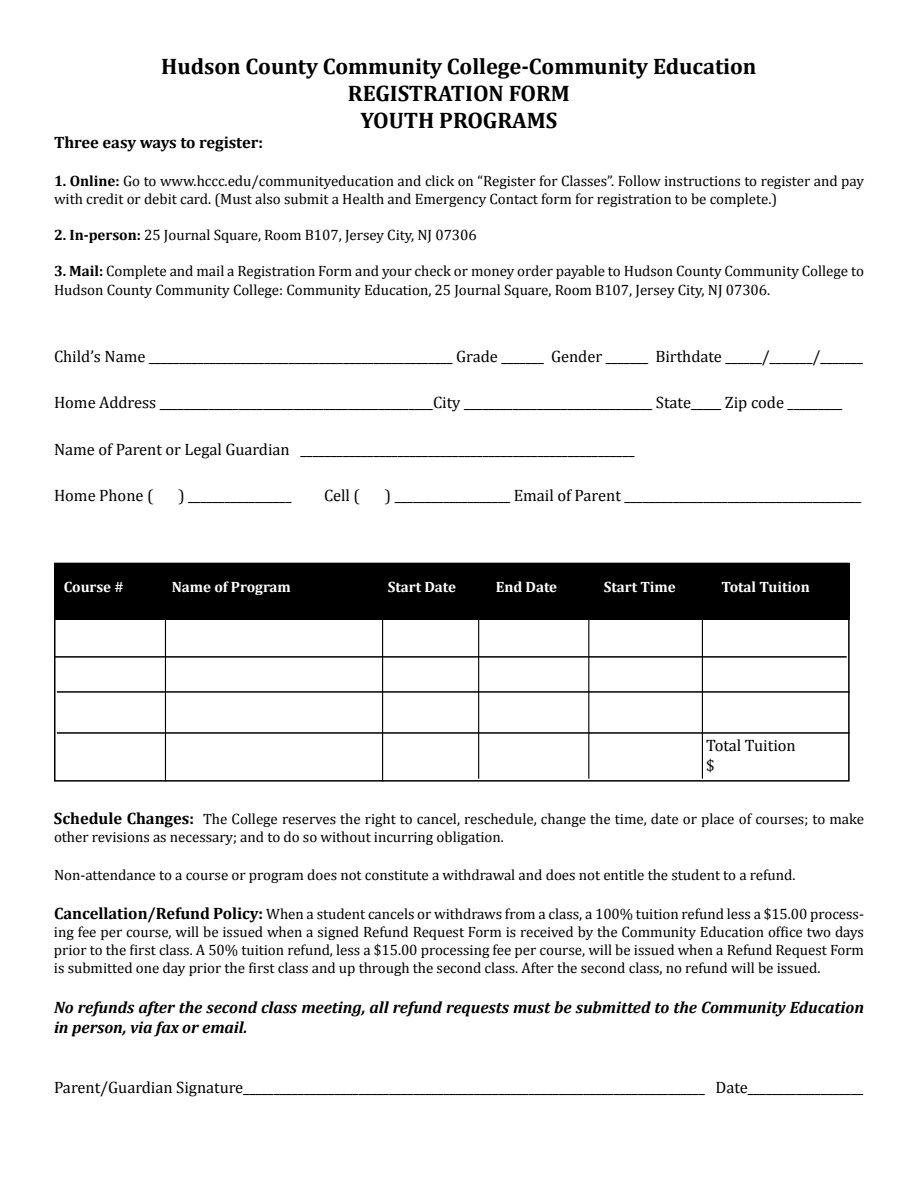
<style>
.page{position:relative;width:918px;height:1188px;background:#fff}
.page>*{position:absolute;margin:0;border:0;box-sizing:border-box;transform-origin:0 0}
.t1{font:700 22.5px/27px "Cambria";letter-spacing:-.005em;color:#000;text-align:center}
.t2{font:16.5px/19.8px "Cambria";letter-spacing:-.005em;color:#000}
.t3{font:italic 700 16.5px/19.8px "Cambria";letter-spacing:-.005em;color:#000}
.t4{font:700 16.5px "Cambria";letter-spacing:-.005em;color:#000}
.t5{font:15px/18px "Cambria";letter-spacing:-.005em;color:#000}
.t6{font:700 15px "Cambria";letter-spacing:-.005em;color:#fff}
.s1{font-weight:700}
.s2{font-weight:700;font-size:16.5px}
</style>
<div class="page">
<div style="left:55px;top:563px;width:795px;height:57px;background:#000"></div>
<div style="left:54px;top:563px;width:796px;height:219px;border:2px solid #000"></div>
<hr style="left:165px;top:563px;width:1px;height:219px;background:#000">
<hr style="left:382px;top:563px;width:1px;height:219px;background:#000">
<hr style="left:478px;top:563px;width:1px;height:216px;background:#000">
<hr style="left:588px;top:563px;width:1px;height:216px;background:#000">
<hr style="left:702px;top:563px;width:1px;height:216px;background:#000">
<hr style="left:54px;top:656px;width:793px;height:2px;background:#000">
<hr style="left:57px;top:691px;width:793px;height:2px;background:#000">
<hr style="left:57px;top:732px;width:793px;height:2px;background:#000">
<h1 class="t1" style="left:161px;top:52px;width:597px">Hudson County Community College-Community Education<br>REGISTRATION FORM<br>YOUTH PROGRAMS</h1>
<p class="t4" style="left:54px;top:130px;width:210px">Three easy ways to register:</p>
<p class="t5" style="left:54px;top:171px;width:812px"><span class="s1">1. Online:</span> Go to www.hccc.edu/communityeducation and click on “Register for Classes”. Follow instructions to register and pay with credit or debit card. (Must also submit a Health and Emergency Contact form for registration to be complete.)</p>
<p class="t5" style="left:54px;top:225px;width:424px"><span class="s1">2. In-person:</span> 25 Journal Square, Room B107, Jersey City, NJ 07306</p>
<p class="t5" style="left:54px;top:260px;width:811px;line-height:19.8px"><span class="s1">3. Mail:</span> Complete and mail a Registration Form and your check or money order payable to Hudson County Community College to<br>Hudson County Community College: Community Education, 25 Journal Square, Room B107, Jersey City, NJ 07306.</p>
<p class="t2" style="left:54px;top:346px;width:811px">Child’s Name __________________________________________________ Grade _______ Gender _______ Birthdate ______/_______/_______</p>
<p class="t2" style="left:54px;top:393px;width:790px">Home Address _____________________________________________City _______________________________ State_____ Zip code _________</p>
<p class="t2" style="left:54px;top:439px;width:582px">Name of Parent or Legal Guardian _______________________________________________________</p>
<p class="t2" style="left:54px;top:486px;width:101px">Home Phone (</p>
<p class="t2" style="left:178px;top:486px;width:115px">) _________________</p>
<p class="t2" style="left:324px;top:486px;width:37px">Cell (</p>
<p class="t2" style="left:385px;top:486px;width:478px">) ___________________ Email of Parent _______________________________________</p>
<p class="t6" style="left:64px;top:577px;width:62px">Course #</p>
<p class="t6" style="left:172px;top:577px;width:121px">Name of Program</p>
<p class="t6" style="left:388px;top:577px;width:70px">Start Date</p>
<p class="t6" style="left:496px;top:577px;width:63px">End Date</p>
<p class="t6" style="left:604px;top:577px;width:74px">Start Time</p>
<p class="t6" style="left:722px;top:577px;width:90px">Total Tuition</p>
<p class="t2" style="left:706px;top:736px;width:91px">Total Tuition $</p>
<p class="t5" style="left:54px;top:810px;width:812px"><span class="s2">Schedule Changes:</span> The College reserves the right to cancel, reschedule, change the time, date or place of courses; to make other revisions as necessary; and to do so without incurring obligation.</p>
<p class="t5" style="left:54px;top:866px;width:743px">Non-attendance to a course or program does not constitute a withdrawal and does not entitle the student to a refund.</p>
<p class="t5" style="left:54px;top:905px;width:812px;text-align:justify"><span class="s2">Cancellation/Refund Policy:</span> When a student cancels or withdraws from a class, a 100% tuition refund less a $15.00 process&shy;ing fee per course, will be issued when a signed Refund Request Form is received by the Community Education office two days prior to the first class. A 50% tuition refund, less a $15.00 processing fee per course, will be issued when a Refund Request Form is submitted one day prior the first class and up through the second class. After the second class, no refund will be issued.</p>
<p class="t3" style="left:54px;top:997px;width:811px">No refunds after the second class meeting, all refund requests must be submitted to the Community Education in person, via fax or email.</p>
<p class="t2" style="left:54px;top:1077px;width:811px">Parent/Guardian Signature____________________________________________________________________________ Date___________________</p>
</div>
